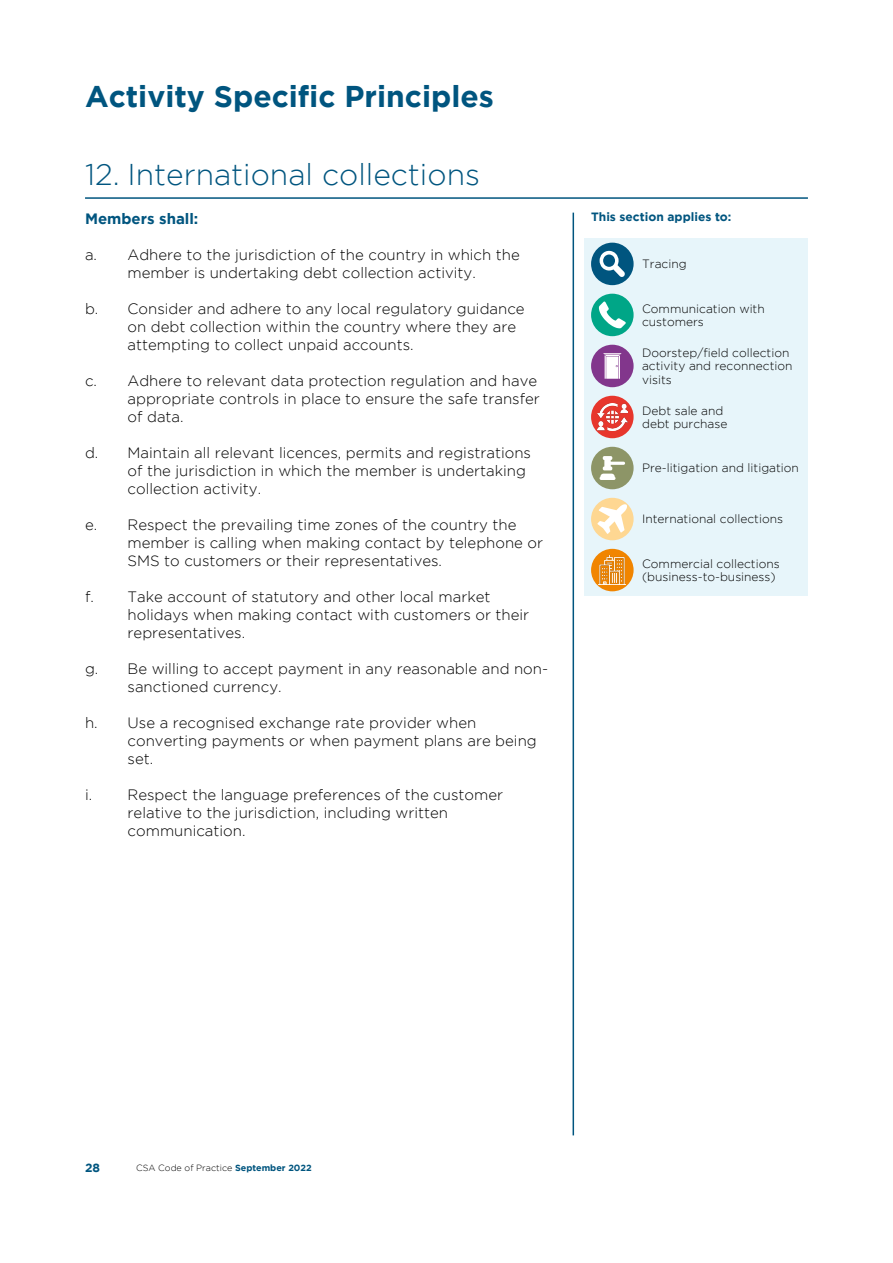
<style>
.page{position:relative;width:893px;height:1263px;background:#fff}
.page>*{position:absolute;margin:0;border:0;box-sizing:border-box;transform-origin:0 0}
.t1{font:300 30px "Gotham";color:#00557f}
.t2{font:700 30px "Gotham";color:#00557f}
.t3{font:300 15px/18px "Gotham";color:#000}
.t4{font:700 15px "Gotham";color:#00557f}
.t5{font:300 12px/13.5px "Gotham";color:#000}
.t6{font:700 12px "Gotham";color:#00557f}
.t7{font:300 9px "Gotham";color:#000}
.s1{font-weight:700;color:#00557f}
</style>
<div class="page">
<div style="left:585px;top:238px;width:223px;height:358px;background:#e7f5fa"></div>
<hr style="left:85px;top:197px;width:723px;height:2px;background:#00557f">
<div style="left:591px;top:549px;width:43px;height:42px;background:#f18500;border-radius:50%"></div>
<img style="left:599px;top:555px;width:27px;height:30px">
<hr style="left:573px;top:213px;width:1px;height:922px;background:#00557f">
<div style="left:591px;top:243px;width:43px;height:42px;background:#00557f;border-radius:50%"></div>
<svg style="left:600px;top:251px;width:25px;height:26px"></svg>
<div style="left:591px;top:294px;width:43px;height:42px;background:#00a687;border-radius:50%"></div>
<svg style="left:599px;top:302px;width:27px;height:26px"></svg>
<div style="left:591px;top:345px;width:43px;height:42px;background:#82368c;border-radius:50%"></div>
<svg style="left:603px;top:353px;width:19px;height:26px"></svg>
<div style="left:591px;top:396px;width:43px;height:42px;background:#e7362c;border-radius:50%"></div>
<img style="left:597px;top:404px;width:30px;height:26px">
<div style="left:591px;top:447px;width:43px;height:42px;background:#8d9567;border-radius:50%"></div>
<svg style="left:600px;top:456px;width:25px;height:24px"></svg>
<div style="left:591px;top:498px;width:43px;height:42px;background:#fed792;border-radius:50%"></div>
<svg style="left:597px;top:504px;width:30px;height:30px"></svg>
<h1 class="t2" style="left:85px;top:79px;width:410px">Activity Specific Principles</h1>
<h1 class="t1" style="left:85px;top:159px;width:396px">12. International collections</h1>
<p class="t4" style="left:85px;top:210px;width:115px">Members shall:</p>
<p class="t3" style="left:85px;top:245px;width:436px;text-align:center">a. Adhere to the jurisdiction of the country in which the member is undertaking debt collection activity.</p>
<p class="t3" style="left:128px;top:299px;width:399px;text-indent:-43px">b. Consider and adhere to any local regulatory guidance on debt collection within the country where they are attempting to collect unpaid accounts.</p>
<p class="t3" style="left:128px;top:371px;width:414px;text-indent:-43px">c. Adhere to relevant data protection regulation and have appropriate controls in place to ensure the safe transfer of data.</p>
<p class="t3" style="left:128px;top:443px;width:405px;text-indent:-43px">d. Maintain all relevant licences, permits and registrations of the jurisdiction in which the member is undertaking collection activity.</p>
<p class="t3" style="left:128px;top:515px;width:417px;text-indent:-43px">e. Respect the prevailing time zones of the country the member is calling when making contact by telephone or<br>SMS to customers or their representatives.</p>
<p class="t3" style="left:128px;top:587px;width:403px;text-indent:-43px">f. Take account of statutory and other local market holidays when making contact with customers or their representatives.</p>
<p class="t3" style="left:128px;top:659px;width:422px;text-indent:-43px">g. Be willing to accept payment in any reasonable and non&shy;sanctioned currency.</p>
<p class="t3" style="left:128px;top:713px;width:411px;text-indent:-43px">h. Use a recognised exchange rate provider when converting payments or when payment plans are being set.</p>
<p class="t3" style="left:128px;top:785px;width:377px;text-indent:-43px">i. Respect the language preferences of the customer relative to the jurisdiction, including written communication.</p>
<p class="t6" style="left:591px;top:210px;width:142px">This section applies to:</p>
<p class="t5" style="left:642px;top:257px;width:46px">Tracing</p>
<p class="t5" style="left:642px;top:301px;width:124px">Communication with customers</p>
<p class="t5" style="left:642px;top:346px;width:152px">Doorstep/field collection activity and reconnection visits</p>
<p class="t5" style="left:642px;top:403px;width:87px">Debt sale and debt purchase</p>
<p class="t5" style="left:642px;top:461px;width:158px">Pre-litigation and litigation</p>
<p class="t5" style="left:642px;top:512px;width:142px">International collections</p>
<p class="t5" style="left:642px;top:556px;width:139px">Commercial collections (business-to-business)</p>
<p class="t6" style="left:85px;top:1160px;width:17px">28</p>
<p class="t7" style="left:136px;top:1162px;width:177px">CSA Code of Practice <span class="s1">September 2022</span></p>
</div>
